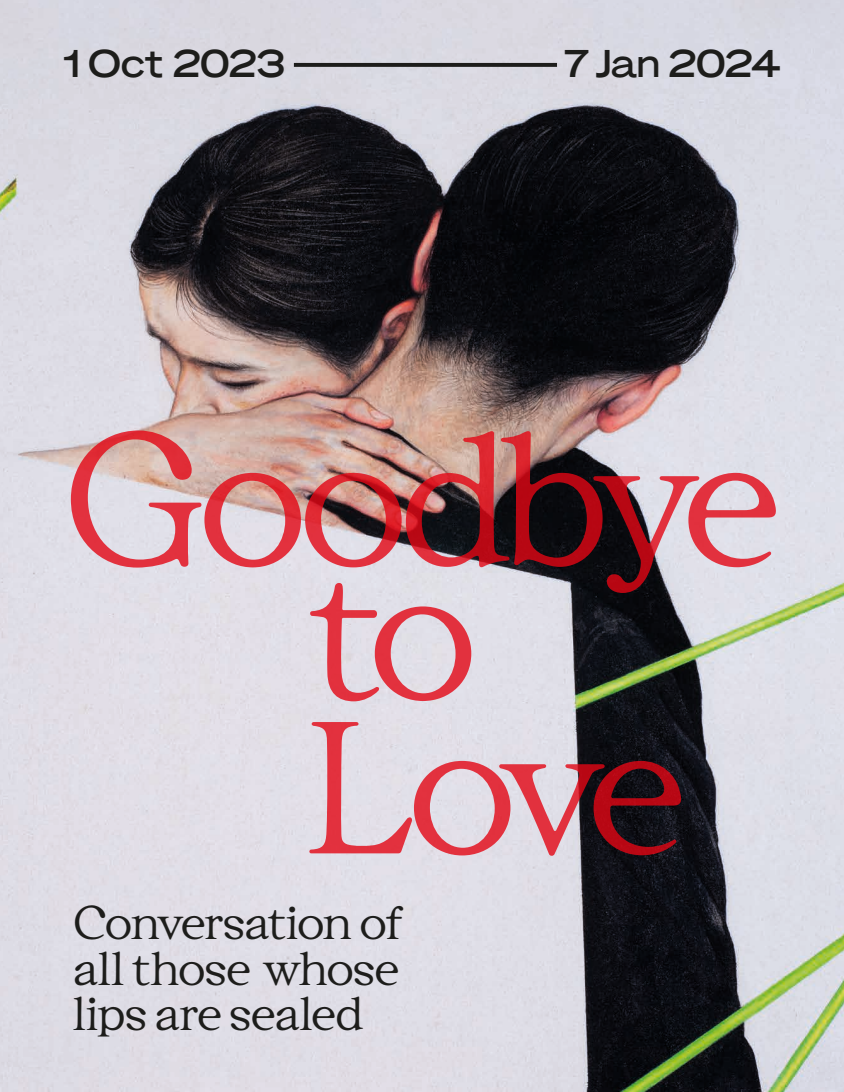
<style>
.page{position:relative;width:844px;height:1092px;background:#fff}
.page>*{position:absolute;margin:0;border:0;box-sizing:border-box;transform-origin:0 0}
.t1{font:300 175px/133.5px "Caliste Text";letter-spacing:-.07em;color:#e30614;text-align:center}
.t2{font:300 43.75px/45.5px "Caliste Text";letter-spacing:-.035em;color:#1d1d1b;text-align:justify}
.t3{font:38.5px "Marres";letter-spacing:-.035em;color:#1d1d1b}
</style>
<div class="page">
<img style="left:0;top:0;width:843px;height:1091px">
<svg style="left:294px;top:63px;width:263px;height:4px"></svg>
<p class="t3" style="left:62px;top:37px;width:224px">1 Oct 2023</p>
<p class="t3" style="left:563px;top:37px;width:219px">7 Jan 2024</p>
<h1 class="t1" style="left:61px;top:418px;width:722px">Goodbye to</h1>
<h1 class="t1" style="left:306px;top:706px;width:383px">Love</h1>
<p class="t2" style="left:73px;top:896px;width:331px">Conversation of all those whose lips are sealed</p>
</div>
